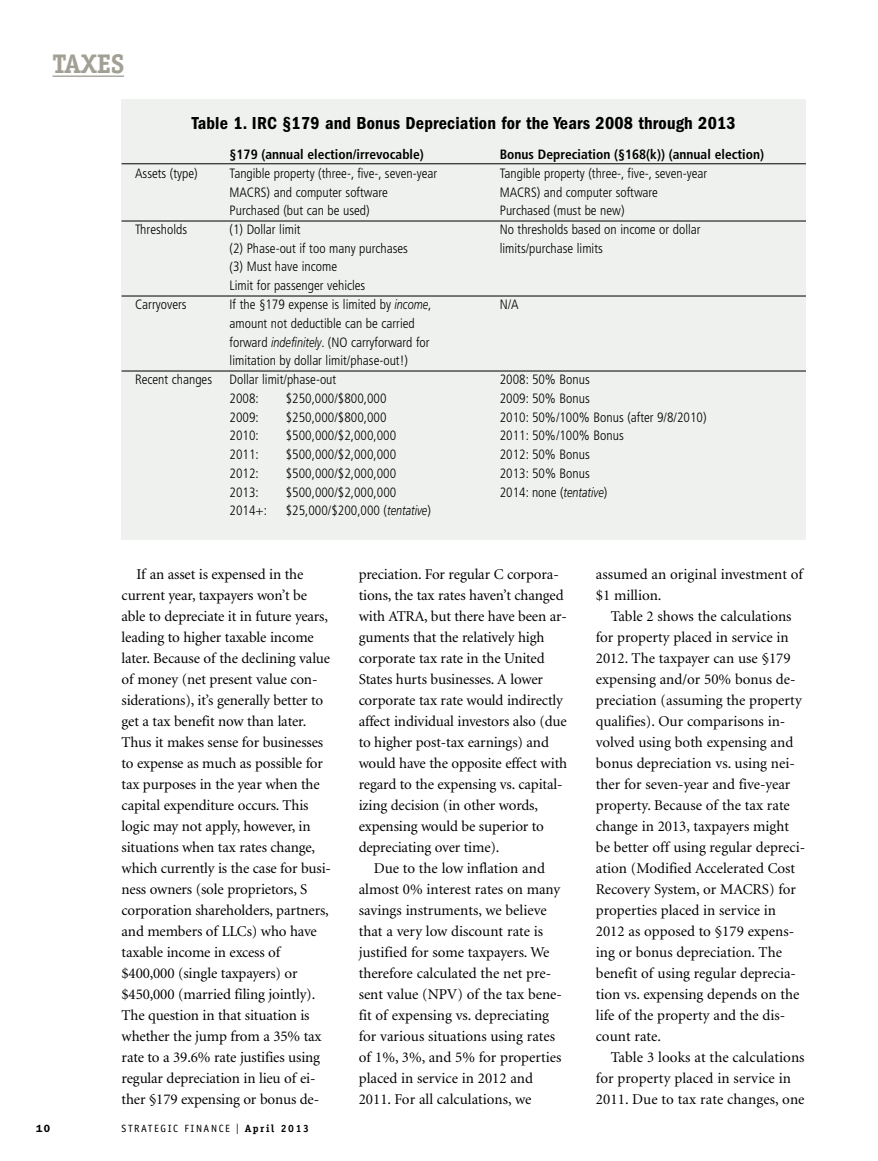
<style>
.page{position:relative;width:878px;height:1161px;background:#fff}
.page>*{position:absolute;margin:0;border:0;box-sizing:border-box;transform-origin:0 0}
.t1{font:700 27px "Officina Serif";letter-spacing:-.015em;color:#a2a095}
.t2{font:600 condensed 18px "Franklin Gothic";letter-spacing:.01em;color:#000}
.t3{font:15px/21px "Minion";letter-spacing:-.01em;color:#000}
.t4{font:300 condensed 13.5px/18.8px "Frutiger";color:#000}
.t5{font:700 condensed 13.5px "Frutiger";color:#000}
.t6{font:10.5px "Officina Sans";letter-spacing:.15em;color:#000}
.t7{font:600 10.5px "Franklin Gothic";color:#000}
.s1{font-style:italic;font-stretch:normal}
.s2{font-family:"Franklin Gothic";font-size:15px}
.s3{font-family:"Officina Serif";font-weight:700}
</style>
<div class="page">
<hr style="left:52px;top:76px;width:72px;height:1px;background:#a2a095">
<div style="left:122px;top:99px;width:684px;height:441px;background:#eef1ed"></div>
<hr style="left:122px;top:163px;width:684px;height:1px;background:#000">
<hr style="left:122px;top:221px;width:684px;height:1px;background:#000">
<hr style="left:122px;top:296px;width:684px;height:1px;background:#000">
<hr style="left:122px;top:371px;width:684px;height:1px;background:#000">
<h1 class="t1" style="left:52px;top:54px;width:73px">TAXES</h1>
<p class="t2" style="left:192px;top:117px;width:545px">Table 1. IRC §179 and Bonus Depreciation for the Years 2008 through 2013</p>
<p class="t5" style="left:230px;top:149px;width:196px">§179 (annual election/irrevocable)</p>
<p class="t5" style="left:500px;top:149px;width:266px">Bonus Depreciation (§168(k)) (annual election)</p>
<p class="t4" style="left:135px;top:165px;width:64px">Assets (type)</p>
<p class="t4" style="left:230px;top:165px;width:209px">Tangible property (three-, five-, seven-year</p>
<p class="t4" style="left:500px;top:165px;width:209px">Tangible property (three-, five-, seven-year</p>
<p class="t4" style="left:230px;top:184px;width:160px">MACRS) and computer software</p>
<p class="t4" style="left:500px;top:184px;width:160px">MACRS) and computer software</p>
<p class="t4" style="left:230px;top:202px;width:141px">Purchased (but can be used)</p>
<p class="t4" style="left:500px;top:202px;width:126px">Purchased (must be new)</p>
<p class="t4" style="left:135px;top:221px;width:54px">Thresholds</p>
<p class="t4" style="left:230px;top:221px;width:72px">(1) Dollar limit</p>
<p class="t4" style="left:500px;top:221px;width:202px">No thresholds based on income or dollar</p>
<p class="t4" style="left:230px;top:240px;width:180px">(2) Phase-out if too many purchases</p>
<p class="t4" style="left:500px;top:240px;width:105px">limits/purchase limits</p>
<p class="t4" style="left:230px;top:259px;width:137px">(3) Must have income<br>Limit for passenger vehicles</p>
<p class="t4" style="left:135px;top:296px;width:53px">Carryovers</p>
<p class="t4" style="left:230px;top:296px;width:203px">If the §179 expense is limited by <span class="s1">income</span>,</p>
<p class="t4" style="left:500px;top:296px;width:21px">N/A</p>
<p class="t4" style="left:230px;top:315px;width:201px">amount not deductible can be carried forward <span class="s1">indefinitely</span>. (NO carryforward for limitation by dollar limit/phase-out!)</p>
<p class="t4" style="left:135px;top:371px;width:79px">Recent changes</p>
<p class="t4" style="left:230px;top:371px;width:108px">Dollar limit/phase-out</p>
<p class="t4" style="left:500px;top:371px;width:92px">2008: 50% Bonus</p>
<p class="t4" style="left:230px;top:390px;width:31px">2008:</p>
<p class="t4" style="left:286px;top:390px;width:102px">$250,000/$800,000</p>
<p class="t4" style="left:500px;top:390px;width:92px">2009: 50% Bonus</p>
<p class="t4" style="left:230px;top:409px;width:31px">2009:</p>
<p class="t4" style="left:286px;top:409px;width:102px">$250,000/$800,000</p>
<p class="t4" style="left:500px;top:409px;width:208px">2010: 50%/100% Bonus (after 9/8/2010)</p>
<p class="t4" style="left:230px;top:427px;width:31px">2010:</p>
<p class="t4" style="left:286px;top:427px;width:112px">$500,000/$2,000,000</p>
<p class="t4" style="left:500px;top:427px;width:125px">2011: 50%/100% Bonus</p>
<p class="t4" style="left:230px;top:446px;width:31px">2011:</p>
<p class="t4" style="left:286px;top:446px;width:112px">$500,000/$2,000,000</p>
<p class="t4" style="left:500px;top:446px;width:92px">2012: 50% Bonus</p>
<p class="t4" style="left:230px;top:465px;width:31px">2012:</p>
<p class="t4" style="left:286px;top:465px;width:112px">$500,000/$2,000,000</p>
<p class="t4" style="left:500px;top:465px;width:92px">2013: 50% Bonus</p>
<p class="t4" style="left:230px;top:484px;width:31px">2013:</p>
<p class="t4" style="left:286px;top:484px;width:112px">$500,000/$2,000,000</p>
<p class="t4" style="left:500px;top:484px;width:109px">2014: none (<span class="s1">tentative</span>)</p>
<p class="t4" style="left:230px;top:502px;width:39px">2014+:</p>
<p class="t4" style="left:286px;top:502px;width:146px">$25,000/$200,000 (<span class="s1">tentative</span>)</p>
<p class="t3" style="left:121px;top:565px;width:211px;text-indent:15px">If an asset is expensed in the current year, taxpayers won’t be able to depreciate it in future years, leading to higher taxable income later. Because of the declining value of money (net present value con&shy;siderations), it’s generally better to get a tax benefit now than later.<br>Thus it makes sense for businesses to expense as much as possible for tax purposes in the year when the capital expenditure occurs. This logic may not apply, however, in situations when tax rates change, which currently is the case for busi&shy;ness owners (sole proprietors, S corporation shareholders, partners, and members of LLCs) who have taxable income in excess of $400,000 (single taxpayers) or $450,000 (married filing jointly).<br>The question in that situation is whether the jump from a 35% tax rate to a 39.6% rate justifies using regular depreciation in lieu of ei&shy;ther §179 expensing or bonus de-</p>
<p class="t3" style="left:359px;top:565px;width:210px">preciation. For regular C corpora&shy;tions, the tax rates haven’t changed with ATRA, but there have been ar&shy;guments that the relatively high corporate tax rate in the United States hurts businesses. A lower corporate tax rate would indirectly affect individual investors also (due to higher post-tax earnings) and would have the opposite effect with regard to the expensing vs. capital&shy;izing decision (in other words, expensing would be superior to depreciating over time).</p>
<p class="t3" style="left:359px;top:859px;width:205px;text-indent:15px">Due to the low inflation and almost 0% interest rates on many savings instruments, we believe that a very low discount rate is justified for some taxpayers. We therefore calculated the net pre&shy;sent value (NPV) of the tax bene&shy;fit of expensing vs. depreciating for various situations using rates of 1%, 3%, and 5% for properties placed in service in 2012 and<br>2011. For all calculations, we</p>
<p class="t7" style="left:36px;top:1125px;width:16px">10</p>
<p class="t6" style="left:122px;top:1125px;width:189px">STRATEGIC FINANCE <span class="s2">I</span> <span class="s3">April 2013</span></p>
<p class="t3" style="left:596px;top:565px;width:208px">assumed an original investment of $1 million.</p>
<p class="t3" style="left:596px;top:607px;width:211px;text-indent:15px">Table 2 shows the calculations for property placed in service in<br>2012. The taxpayer can use §179 expensing and/or 50% bonus de&shy;preciation (assuming the property qualifies). Our comparisons in&shy;volved using both expensing and bonus depreciation vs. using nei&shy;ther for seven-year and five-year property. Because of the tax rate change in 2013, taxpayers might be better off using regular depreci&shy;ation (Modified Accelerated Cost<br>Recovery System, or MACRS) for properties placed in service in<br>2012 as opposed to §179 expens&shy;ing or bonus depreciation. The benefit of using regular deprecia&shy;tion vs. expensing depends on the life of the property and the dis&shy;count rate.</p>
<p class="t3" style="left:596px;top:1048px;width:210px;text-indent:15px">Table 3 looks at the calculations for property placed in service in<br>2011. Due to tax rate changes, one</p>
</div>
